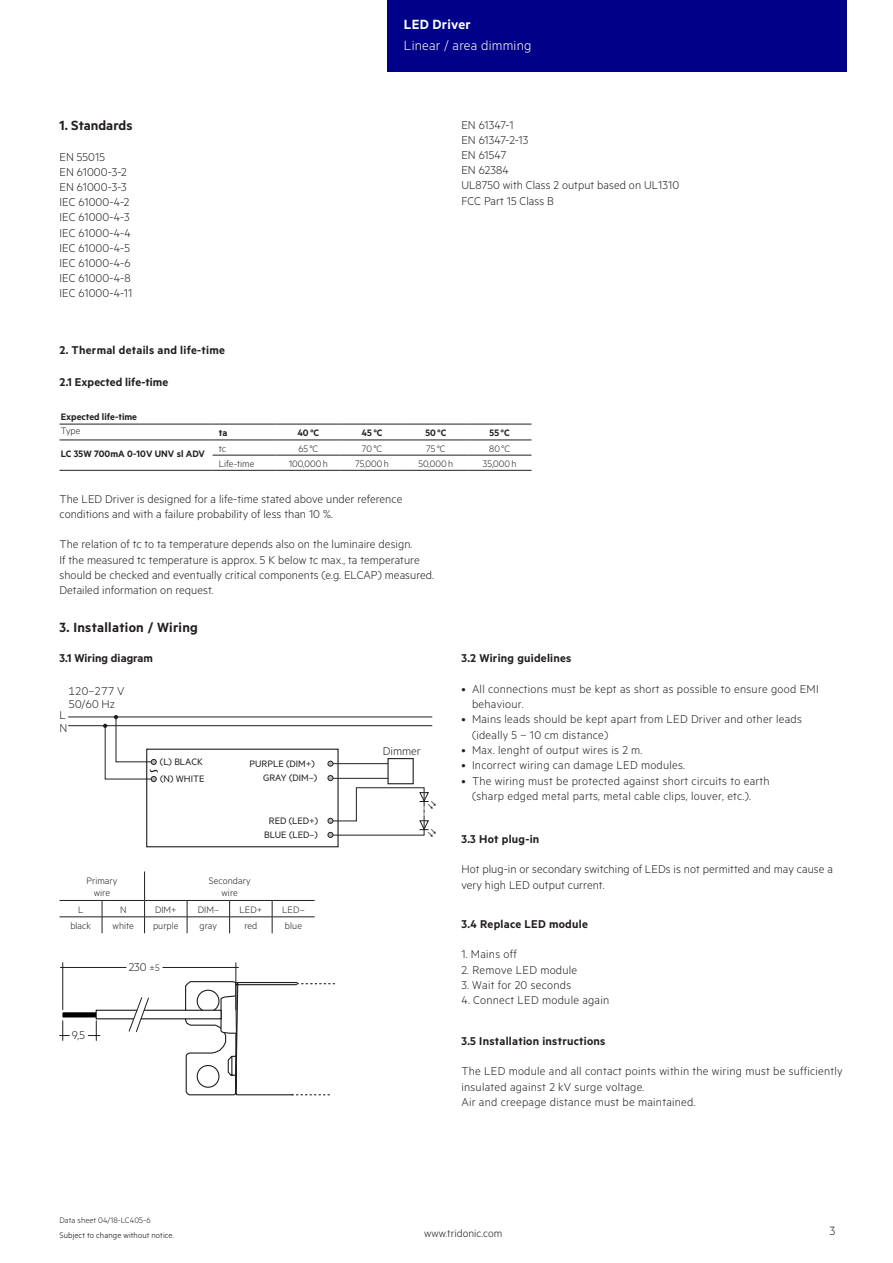
<style>
.page{position:relative;width:893px;height:1263px;background:#fff}
.page>*{position:absolute;margin:0;border:0;box-sizing:border-box;transform-origin:0 0}
.t1{font:15px "Tridonic Metric Print Semi";letter-spacing:.02em;color:#231f20}
.t2{font:15px "Tridonic Metric Print Light";letter-spacing:.015em;color:#fff}
.t3{font:15px "Tridonic Metric Print Semi";letter-spacing:.015em;color:#fff}
.t4{font:13.5px "Tridonic Metric Print Light";color:#231f20}
.t5{font:12.75px/15.1px "Tridonic Metric Print Light";letter-spacing:.005em;color:#231f20}
.t6{font:12.75px "Tridonic Metric Print Semi";letter-spacing:.02em;color:#231f20}
.t7{font:12px "Tridonic Metric Print Light";letter-spacing:.005em;color:#231f20}
.t8{font:10.5px/12.6px "Tridonic Metric Print Light";letter-spacing:.005em;color:#231f20;text-align:center}
.t9{font:10.5px "Tridonic Metric Print Semi";color:#231f20}
.t10{font:10.5px/14.1px "Tridonic Metric Print Regular";color:#231f20;text-align:right}
.t11{font:9px "Tridonic Metric Print Light";letter-spacing:.01em;color:#000}
.t12{font:9px "Tridonic Metric Print Light";letter-spacing:.005em;color:#231f20}
.s1{font-size:10.5px}
</style>
<div class="page">
<div style="left:387px;top:0;width:459px;height:72px;background:#008"></div>
<hr style="left:60px;top:424px;width:153px;height:1px;background:#231f20">
<hr style="left:60px;top:440px;width:153px;height:1px;background:#231f20">
<hr style="left:60px;top:470px;width:153px;height:1px;background:#231f20">
<hr style="left:213px;top:424px;width:63px;height:1px;background:#231f20">
<hr style="left:276px;top:424px;width:64px;height:1px;background:#231f20">
<hr style="left:340px;top:424px;width:64px;height:1px;background:#231f20">
<hr style="left:404px;top:424px;width:64px;height:1px;background:#231f20">
<hr style="left:468px;top:424px;width:63px;height:1px;background:#231f20">
<hr style="left:213px;top:440px;width:63px;height:1px;background:#231f20">
<hr style="left:276px;top:440px;width:64px;height:1px;background:#231f20">
<hr style="left:340px;top:440px;width:64px;height:1px;background:#231f20">
<hr style="left:404px;top:440px;width:64px;height:1px;background:#231f20">
<hr style="left:468px;top:440px;width:63px;height:1px;background:#231f20">
<hr style="left:213px;top:470px;width:63px;height:1px;background:#231f20">
<hr style="left:213px;top:455px;width:63px;height:1px;background:#231f20">
<hr style="left:276px;top:455px;width:64px;height:1px;background:#231f20">
<hr style="left:340px;top:455px;width:64px;height:1px;background:#231f20">
<hr style="left:404px;top:455px;width:64px;height:1px;background:#231f20">
<hr style="left:468px;top:455px;width:63px;height:1px;background:#231f20">
<hr style="left:276px;top:470px;width:64px;height:1px;background:#231f20">
<hr style="left:340px;top:470px;width:64px;height:1px;background:#231f20">
<hr style="left:404px;top:470px;width:64px;height:1px;background:#231f20">
<hr style="left:468px;top:470px;width:63px;height:1px;background:#231f20">
<hr style="left:60px;top:916px;width:42px;height:1px;background:#231f20">
<hr style="left:102px;top:916px;width:43px;height:1px;background:#231f20">
<hr style="left:145px;top:916px;width:42px;height:1px;background:#231f20">
<hr style="left:187px;top:916px;width:43px;height:1px;background:#231f20">
<hr style="left:230px;top:916px;width:42px;height:1px;background:#231f20">
<hr style="left:272px;top:916px;width:43px;height:1px;background:#231f20">
<hr style="left:60px;top:900px;width:42px;height:1px;background:#231f20">
<hr style="left:102px;top:900px;width:43px;height:1px;background:#231f20">
<svg style="left:102px;top:901px;width:1px;height:32px"></svg>
<svg style="left:187px;top:901px;width:1px;height:32px"></svg>
<svg style="left:144px;top:871px;width:1px;height:62px"></svg>
<hr style="left:145px;top:900px;width:42px;height:1px;background:#231f20">
<hr style="left:187px;top:900px;width:43px;height:1px;background:#231f20">
<hr style="left:230px;top:900px;width:42px;height:1px;background:#231f20">
<hr style="left:272px;top:900px;width:43px;height:1px;background:#231f20">
<svg style="left:229px;top:901px;width:1px;height:32px"></svg>
<svg style="left:272px;top:901px;width:1px;height:32px"></svg>
<svg style="left:59px;top:962px;width:276px;height:133px"></svg>
<div style="left:146px;top:749px;width:193px;height:98px;border:1px solid #231f20"></div>
<hr style="left:69px;top:716px;width:363px;height:1px;background:#231f20">
<hr style="left:69px;top:725px;width:363px;height:1px;background:#231f20">
<svg style="left:328px;top:761px;width:5px;height:5px"></svg>
<svg style="left:328px;top:775px;width:5px;height:6px"></svg>
<svg style="left:103px;top:715px;width:55px;height:67px"></svg>
<hr style="left:333px;top:763px;width:55px;height:1px;background:#231f20">
<hr style="left:333px;top:778px;width:55px;height:1px;background:#231f20">
<div style="left:387px;top:758px;width:27px;height:26px;border:1px solid #231f20"></div>
<svg style="left:328px;top:787px;width:101px;height:51px"></svg>
<p class="t1" style="left:60px;top:117px;width:74px">1. Standards</p>
<p class="t5" style="left:60px;top:149px;width:74px">EN 55015<br>EN 61000-3-2<br>EN 61000-3-3<br>IEC 61000-4-2<br>IEC 61000-4-3<br>IEC 61000-4-4<br>IEC 61000-4-5<br>IEC 61000-4-6<br>IEC 61000-4-8<br>IEC 61000-4-11</p>
<p class="t6" style="left:60px;top:342px;width:167px">2. Thermal details and life-time</p>
<p class="t6" style="left:60px;top:374px;width:110px">2.1 Expected life-time</p>
<p class="t3" style="left:404px;top:15px;width:68px">LED Driver</p>
<p class="t2" style="left:404px;top:37px;width:129px">Linear / area dimming</p>
<p class="t5" style="left:461px;top:117px;width:219px">EN 61347-1<br>EN 61347-2-13<br>EN 61547<br>EN 62384<br>UL8750 with Class 2 output based on UL1310<br>FCC Part 15 Class B</p>
<p class="t9" style="left:61px;top:410px;width:78px">Expected life-time</p>
<p class="t8" style="left:61px;top:424px;width:21px">Type</p>
<p class="t9" style="left:219px;top:426px;width:10px">ta</p>
<p class="t9" style="left:297px;top:426px;width:23px">40°C</p>
<p class="t9" style="left:362px;top:426px;width:22px">45 °C</p>
<p class="t9" style="left:425px;top:426px;width:23px">50°C</p>
<p class="t9" style="left:490px;top:426px;width:22px">55 °C</p>
<p class="t9" style="left:61px;top:448px;width:146px">LC 35W 700mA 0-10V UNV sl ADV</p>
<p class="t8" style="left:219px;top:442px;width:9px">tc</p>
<p class="t8" style="left:298px;top:442px;width:21px">65 °C</p>
<p class="t8" style="left:362px;top:442px;width:22px">70°C</p>
<p class="t8" style="left:426px;top:442px;width:21px">75 °C</p>
<p class="t8" style="left:489px;top:442px;width:22px">80°C</p>
<p class="t8" style="left:219px;top:457px;width:37px">Life-time</p>
<p class="t8" style="left:289px;top:457px;width:40px">100,000h</p>
<p class="t8" style="left:355px;top:457px;width:35px">75,000h</p>
<p class="t8" style="left:419px;top:457px;width:36px">50,000h</p>
<p class="t8" style="left:483px;top:457px;width:35px">35,000h</p>
<p class="t5" style="left:60px;top:491px;width:344px">The LED Driver is designed for a life-time stated above under reference conditions and with a failure probability of less than 10 %.</p>
<p class="t5" style="left:60px;top:536px;width:376px">The relation of tc to ta temperature depends also on the luminaire design.<br>If the measured tc temperature is approx. 5 K below tc max., ta temperature should be checked and eventually critical components (e.g. ELCAP) measured.<br>Detailed information on request.</p>
<p class="t1" style="left:60px;top:618px;width:140px">3. Installation / Wiring</p>
<p class="t6" style="left:60px;top:651px;width:95px">3.1 Wiring diagram</p>
<p class="t5" style="left:69px;top:683px;width:58px">120–277 V</p>
<p class="t5" style="left:68px;top:696px;width:48px">50/60 Hz</p>
<p class="t5" style="left:60px;top:708px;width:9px;line-height:13px">L<br>N</p>
<p class="t10" style="left:160px;top:753px;width:46px;line-height:17.2px;text-align:left">(L) BLACK (N) WHITE</p>
<p class="t10" style="left:250px;top:756px;width:69px">PURPLE (DIM+)<br>GRAY (DIM–)</p>
<p class="t10" style="left:264px;top:813px;width:55px;text-align:center">RED (LED+)<br>BLUE (LED–)</p>
<p class="t8" style="left:87px;top:874px;width:32px">Primary wire</p>
<p class="t8" style="left:209px;top:874px;width:43px">Secondary wire</p>
<p class="t8" style="left:78px;top:903px;width:7px">L</p>
<p class="t8" style="left:120px;top:903px;width:8px">N</p>
<p class="t8" style="left:155px;top:903px;width:23px">DIM+</p>
<p class="t8" style="left:198px;top:903px;width:23px">DIM–</p>
<p class="t8" style="left:240px;top:903px;width:24px">LED+</p>
<p class="t8" style="left:282px;top:903px;width:24px">LED–</p>
<p class="t8" style="left:70px;top:919px;width:22px">black</p>
<p class="t8" style="left:113px;top:919px;width:23px">white</p>
<p class="t8" style="left:153px;top:919px;width:27px">purple</p>
<p class="t8" style="left:200px;top:919px;width:19px">gray</p>
<p class="t8" style="left:244px;top:919px;width:14px">red</p>
<p class="t8" style="left:285px;top:919px;width:19px">blue</p>
<p class="t5" style="left:72px;top:1027px;width:15px">9,5</p>
<p class="t5" style="left:129px;top:959px;width:32px">230 <span class="s1">±5</span></p>
<p class="t12" style="left:60px;top:1215px;width:93px">Data sheet 04/18-LC405-6</p>
<p class="t5" style="left:383px;top:743px;width:39px">Dimmer</p>
<p class="t6" style="left:461px;top:651px;width:112px">3.2 Wiring guidelines</p>
<p class="t5" style="left:472px;top:681px;width:348px;text-indent:-11px">• All connections must be kept as short as possible to ensure good EMI behaviour.</p>
<p class="t5" style="left:472px;top:711px;width:331px;text-indent:-11px">• Mains leads should be kept apart from LED Driver and other leads (ideally 5 – 10 cm distance)</p>
<p class="t5" style="left:461px;top:742px;width:183px">• Max. lenght of output wires is 2 m.</p>
<p class="t5" style="left:461px;top:757px;width:225px">• Incorrect wiring can damage LED modules.</p>
<p class="t5" style="left:472px;top:772px;width:299px;text-indent:-11px">• The wiring must be protected against short circuits to earth (sharp edged metal parts, metal cable clips, louver, etc.).</p>
<p class="t6" style="left:461px;top:831px;width:80px">3.3 Hot plug-in</p>
<p class="t5" style="left:461px;top:861px;width:373px">Hot plug-in or secondary switching of LEDs is not permitted and may cause a very high LED output current.</p>
<p class="t6" style="left:461px;top:916px;width:128px">3.4 Replace LED module</p>
<p class="t5" style="left:461px;top:946px;width:57px">1. Mains off</p>
<p class="t5" style="left:461px;top:962px;width:117px">2. Remove LED module</p>
<p class="t5" style="left:461px;top:977px;width:111px">3. Wait for 20 seconds</p>
<p class="t5" style="left:461px;top:992px;width:149px">4. Connect LED module again</p>
<p class="t6" style="left:461px;top:1033px;width:146px">3.5 Installation instructions</p>
<p class="t5" style="left:461px;top:1063px;width:383px">The LED module and all contact points within the wiring must be sufficiently insulated against 2 kV surge voltage.<br>Air and creepage distance must be maintained.</p>
<p class="t11" style="left:60px;top:1229px;width:116px">Subject to change without notice.</p>
<p class="t7" style="left:424px;top:1227px;width:80px">www.tridonic.com</p>
<p class="t4" style="left:829px;top:1223px;width:7px">3</p>
</div>
